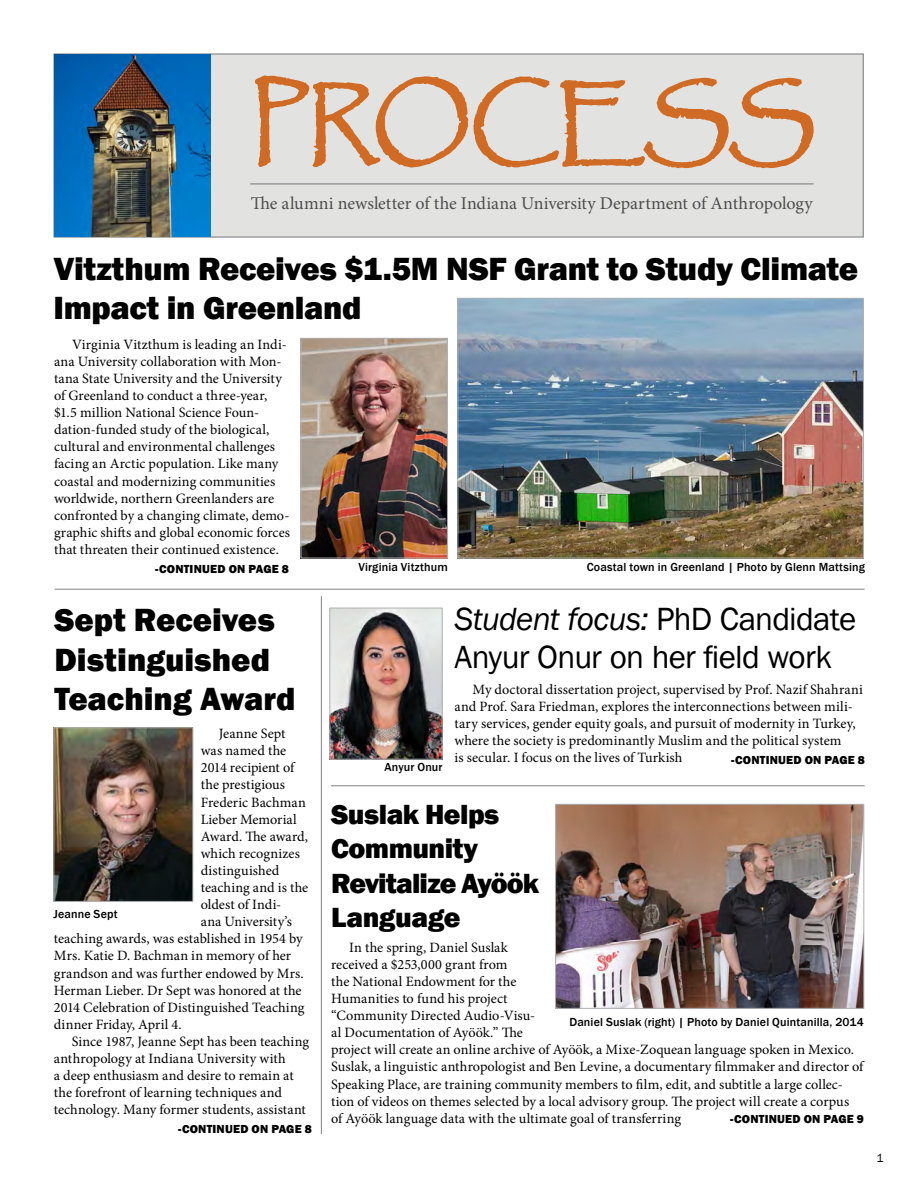
<style>
.page{position:relative;width:918px;height:1188px;background:#fff}
.page>*{position:absolute;margin:0;border:0;box-sizing:border-box;transform-origin:0 0}
.t1{font:90px "Papyrus";letter-spacing:-.025em;color:#d06b25}
.t2{font:800 33px/39.6px "Franklin Gothic";letter-spacing:-.005em;color:#000}
.t3{font:33px/37.5px "Franklin Gothic";letter-spacing:-.02em;color:#000}
.t4{font:800 28.5px/34.2px "Franklin Gothic";letter-spacing:-.02em;color:#000}
.t5{font:18px "Minion Pro";letter-spacing:-.005em;color:#4d4d4f}
.t6{font:14.25px/17.1px "Minion Pro";letter-spacing:.005em;color:#000}
.t7{font:500 12px "Franklin Gothic";letter-spacing:.01em;color:#000}
.t8{font:800 12px "Franklin Gothic";letter-spacing:.02em;color:#000}
.t9{font:12px "Franklin Gothic";color:#000}
.s1{font-style:italic}
</style>
<div class="page">
<div style="left:53px;top:53px;width:811px;height:185px;background:#e2e3e1;border:1px solid #818283"></div>
<svg style="left:253px;top:75px;width:561px;height:110px"></svg>
<img style="left:55px;top:55px;width:155px;height:182px">
<hr style="left:250px;top:183px;width:564px;height:1px;background:#808285">
<hr style="left:55px;top:589px;width:810px;height:1px;background:#808285">
<hr style="left:331px;top:785px;width:534px;height:1px;background:#808285">
<hr style="left:321px;top:596px;width:1px;height:538px;background:#808285">
<img style="left:331px;top:610px;width:110px;height:148px">
<div style="left:329px;top:608px;width:114px;height:152px;border:1px solid #afb1b4"></div>
<img style="left:55px;top:729px;width:136px;height:171px">
<div style="left:53px;top:727px;width:140px;height:175px;border:1px solid #afb1b4"></div>
<img style="left:459px;top:300px;width:403px;height:256px">
<div style="left:457px;top:298px;width:407px;height:260px;border:1px solid #afb1b4"></div>
<img style="left:303px;top:340px;width:143px;height:216px">
<div style="left:301px;top:338px;width:147px;height:220px;border:1px solid #afb1b4"></div>
<img style="left:557px;top:806px;width:305px;height:201px">
<div style="left:555px;top:804px;width:309px;height:205px;border:1px solid #afb1b4"></div>
<h1 class="t1" style="left:250px;top:67px;width:567px">PROCESS</h1>
<p class="t5" style="left:251px;top:191px;width:564px">The alumni newsletter of the Indiana University Department of Anthropology</p>
<h2 class="t2" style="left:53px;top:249px;width:806px">Vitzthum Receives $1.5M NSF Grant to Study Climate<br>Impact in Greenland</h2>
<p class="t6" style="left:54px;top:336px;width:238px;text-indent:18px">Virginia Vitzthum is leading an Indi&shy;ana University collaboration with Mon&shy;tana State University and the University of Greenland to conduct a three-year, $1.5 million National Science Foun&shy;dation-funded study of the biological, cultural and environmental challenges facing an Arctic population. Like many coastal and modernizing communities worldwide, northern Greenlanders are confronted by a changing climate, demo&shy;graphic shifts and global economic forces that threaten their continued existence.</p>
<p class="t8" style="left:155px;top:561px;width:135px">-CONTINUED ON PAGE 8</p>
<p class="t7" style="left:358px;top:560px;width:91px">Virginia Vitzthum</p>
<p class="t7" style="left:587px;top:560px;width:280px">Coastal town in Greenland | Photo by Glenn Mattsing</p>
<h2 class="t2" style="left:54px;top:600px;width:243px">Sept Receives<br>Distinguished<br>Teaching Award</h2>
<p class="t6" style="left:219px;top:725px;width:68px">Jeanne Sept</p>
<p class="t6" style="left:201px;top:742px;width:87px">was named the</p>
<p class="t6" style="left:201px;top:759px;width:95px">2014 recipient of</p>
<p class="t6" style="left:201px;top:776px;width:86px">the prestigious</p>
<p class="t6" style="left:201px;top:793px;width:107px">Frederic Bachman</p>
<p class="t6" style="left:201px;top:811px;width:98px">Lieber Memorial</p>
<p class="t6" style="left:201px;top:828px;width:109px">Award. The award,</p>
<p class="t6" style="left:201px;top:845px;width:101px">which recognizes</p>
<p class="t6" style="left:201px;top:862px;width:80px">distinguished</p>
<p class="t6" style="left:201px;top:879px;width:109px">teaching and is the</p>
<p class="t6" style="left:201px;top:896px;width:82px">oldest of Indi-</p>
<p class="t6" style="left:201px;top:913px;width:93px">ana University’s</p>
<p class="t6" style="left:54px;top:930px;width:251px">teaching awards, was established in 1954 by</p>
<p class="t6" style="left:54px;top:947px;width:239px">Mrs. Katie D. Bachman in memory of her</p>
<p class="t6" style="left:54px;top:964px;width:251px">grandson and was further endowed by Mrs.</p>
<p class="t6" style="left:54px;top:982px;width:249px">Herman Lieber. Dr Sept was honored at the</p>
<p class="t6" style="left:54px;top:999px;width:252px">2014 Celebration of Distinguished Teaching</p>
<p class="t6" style="left:54px;top:1016px;width:129px">dinner Friday, April 4.</p>
<p class="t6" style="left:72px;top:1033px;width:239px">Since 1987, Jeanne Sept has been teaching</p>
<p class="t6" style="left:54px;top:1050px;width:233px">anthropology at Indiana University with</p>
<p class="t6" style="left:54px;top:1067px;width:241px">a deep enthusiasm and desire to remain at</p>
<p class="t6" style="left:54px;top:1084px;width:230px">the forefront of learning techniques and</p>
<p class="t6" style="left:54px;top:1101px;width:254px">technology. Many former students, assistant</p>
<p class="t7" style="left:53px;top:906px;width:66px">Jeanne Sept</p>
<p class="t8" style="left:178px;top:1121px;width:135px">-CONTINUED ON PAGE 8</p>
<p class="t7" style="left:384px;top:760px;width:60px">Anyur Onur</p>
<h2 class="t3" style="left:455px;top:601px;width:403px"><span class="s1">Student focus:</span> PhD Candidate<br>Anyur Onur on her field work</h2>
<p class="t6" style="left:455px;top:681px;width:410px;text-indent:18px">My doctoral dissertation project, supervised by Prof. Nazif Shahrani and Prof. Sara Friedman, explores the interconnections between mili&shy;tary services, gender equity goals, and pursuit of modernity in Turkey, where the society is predominantly Muslim and the political system<br>is secular. I focus on the lives of Turkish</p>
<p class="t8" style="left:731px;top:752px;width:135px">-CONTINUED ON PAGE 8</p>
<h3 class="t4" style="left:331px;top:798px;width:210px">Suslak Helps<br>Community<br>Revitalize Ayöök<br>Language</h3>
<p class="t6" style="left:331px;top:939px;width:534px;text-indent:18px">In the spring, Daniel Suslak<br>received a $253,000 grant from<br>the National Endowment for the<br>Humanities to fund his project<br>“Community Directed Audio-Visu-<br>al Documentation of Ayöök.” The<br>project will create an online archive of Ayöök, a Mixe-Zoquean language spoken in Mexico.<br>Suslak, a linguistic anthropologist and Ben Levine, a documentary filmmaker and director of Speaking Place, are training community members to film, edit, and subtitle a large collec&shy;tion of videos on themes selected by a local advisory group. The project will create a corpus of Ayöök language data with the ultimate goal of transferring</p>
<p class="t7" style="left:569px;top:1015px;width:296px">Daniel Suslak (right) | Photo by Daniel Quintanilla, 2014</p>
<p class="t8" style="left:730px;top:1112px;width:135px">-CONTINUED ON PAGE 9</p>
<p class="t9" style="left:877px;top:1150px;width:9px">1</p>
</div>
